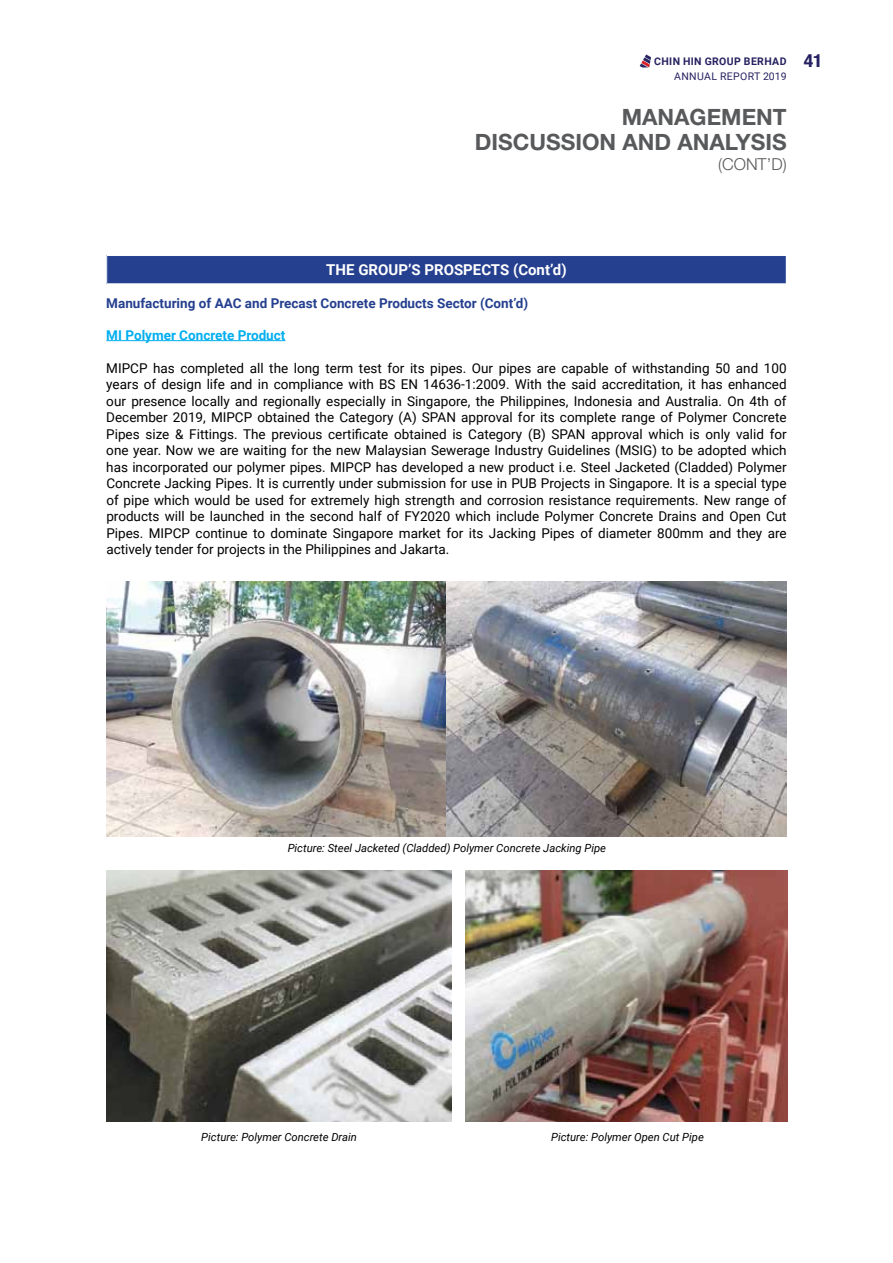
<style>
.page{position:relative;width:893px;height:1263px;background:#fff}
.page>*{position:absolute;margin:0;border:0;box-sizing:border-box;transform-origin:0 0}
.t1{font:700 22.5px/25.5px "Helvetica Neue LT Std";color:#58595b;text-align:right}
.t2{font:700 condensed 18px "Helvetica Neue LT Std";color:#262262;scale:1.1 1}
.t3{font:300 16.5px "Helvetica Neue LT Std";color:#58595b}
.t4{font:700 15px "Roboto";color:#fff}
.t5{font:13.5px/16.5px "Roboto";color:#000;text-align:justify}
.t6{font:700 13.5px "Roboto";color:#25408f}
.t7{font:700 13.5px "Roboto";color:#00aeef}
.t8{font:italic 11.25px "Roboto";color:#000}
.t9{font:700 10.5px "Roboto";letter-spacing:.035em;color:#262262}
.t10{font:10.5px "Roboto";letter-spacing:.015em;color:#262262}
</style>
<div class="page">
<svg style="left:640px;top:54px;width:11px;height:14px"></svg>
<hr style="left:106px;top:340px;width:179px;height:1px;background:#00aeef">
<div style="left:107px;top:255px;width:679px;height:29px;background:#25408f"></div>
<hr style="left:106px;top:255px;width:681px;height:1px;background:#fff">
<svg style="left:106px;top:256px;width:1px;height:27px"></svg>
<hr style="left:106px;top:283px;width:681px;height:1px;background:#fff">
<img style="left:106px;top:581px;width:680px;height:256px">
<img style="left:106px;top:871px;width:346px;height:250px">
<img style="left:466px;top:871px;width:321px;height:250px">
<p class="t9" style="left:654px;top:54px;width:134px">CHIN HIN GROUP BERHAD</p>
<p class="t10" style="left:674px;top:69px;width:15px">Annual</p>
<p class="t10" style="left:720px;top:69px;width:20px">Report</p>
<p class="t10" style="left:763px;top:69px;width:25px">2019</p>
<h1 class="t1" style="left:475px;top:103px;width:313px">MANAGEMENT<br>DISCUSSION AND ANALYSIS</h1>
<p class="t3" style="left:718px;top:154px;width:70px">(CONT’D)</p>
<h2 class="t2" style="left:804px;top:50px;width:19px">41</h2>
<p class="t4" style="left:326px;top:259px;width:242px">THE GROUP’S PROSPECTS (Cont’d)</p>
<p class="t6" style="left:106px;top:294px;width:423px">Manufacturing of AAC and Precast Concrete Products Sector (Cont’d)</p>
<p class="t7" style="left:106px;top:325px;width:181px">MI Polymer Concrete Product</p>
<p class="t5" style="left:106px;top:359px;width:682px">MIPCP has completed all the long term test for its pipes. Our pipes are capable of withstanding 50 and 100 years of design life and in compliance with BS EN 14636-1:2009. With the said accreditation, it has enhanced our presence locally and regionally especially in Singapore, the Philippines, Indonesia and Australia. On 4th of December 2019, MIPCP obtained the Category (A) SPAN approval for its complete range of Polymer Concrete Pipes size &amp; Fittings. The previous certificate obtained is Category (B) SPAN approval which is only valid for one year. Now we are waiting for the new Malaysian Sewerage Industry Guidelines (MSIG) to be adopted which has incorporated our polymer pipes. MIPCP has developed a new product i.e. Steel Jacketed (Cladded) Polymer Concrete Jacking Pipes. It is currently under submission for use in PUB Projects in Singapore. It is a special type of pipe which would be used for extremely high strength and corrosion resistance requirements. New range of products will be launched in the second half of FY2020 which include Polymer Concrete Drains and Open Cut Pipes. MIPCP continue to dominate Singapore market for its Jacking Pipes of diameter 800mm and they are actively tender for projects in the Philippines and Jakarta.</p>
<p class="t8" style="left:288px;top:841px;width:320px">Picture: Steel Jacketed (Cladded) Polymer Concrete Jacking Pipe</p>
<p class="t8" style="left:201px;top:1129px;width:157px">Picture: Polymer Concrete Drain</p>
<p class="t8" style="left:551px;top:1129px;width:154px">Picture: Polymer Open Cut Pipe</p>
</div>
